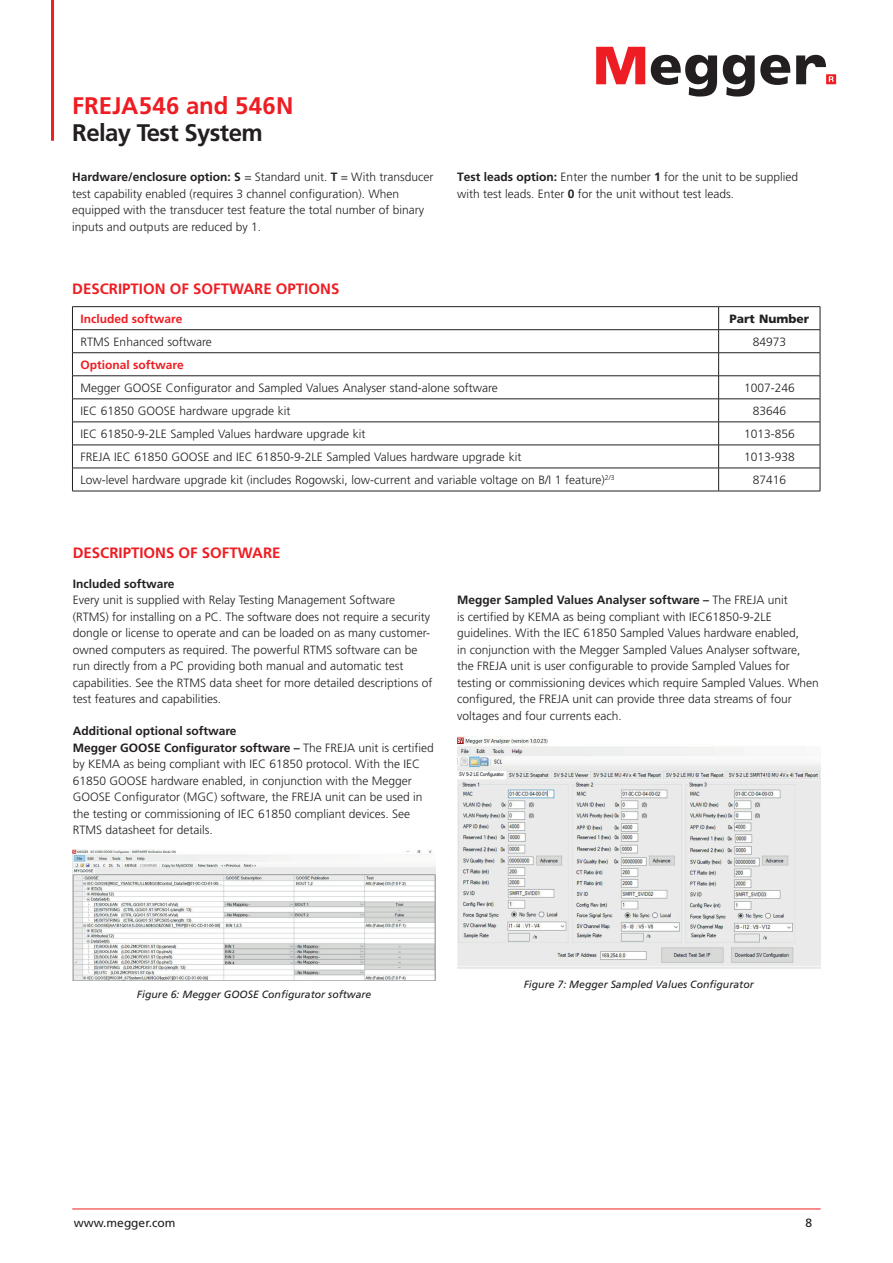
<style>
.page{position:relative;width:893px;height:1263px;background:#fff}
.page>*{position:absolute;margin:0;border:0;box-sizing:border-box;transform-origin:0 0}
.t1{font:700 24px "Frutiger LT Pro";letter-spacing:.005em;color:#ee1d23}
.t2{font:700 24px "Frutiger LT Pro";letter-spacing:-.025em;color:#231f20}
.t3{font:700 15px "Frutiger LT Pro";color:#ee1d23}
.t4{font:300 12px/16.5px "Frutiger LT Pro";color:#231f20}
.t5{font:300 12px/16.5px "Frutiger LT Std";color:#231f20}
.t6{font:700 12px "Frutiger LT Pro";color:#231f20}
.t7{font:700 12px "Frutiger LT Pro";color:#ee1d23}
.t8{font:12px "Frutiger LT Pro";color:#231f20}
.t9{font:900 12px "Frutiger LT Pro";color:#231f20}
.t10{font:italic 10.5px "Frutiger LT Pro";color:#231f20}
.s1{font-family:"Frutiger LT Std";font-weight:700}
.s2{font-weight:700}
</style>
<div class="page">
<svg style="left:596px;top:47px;width:49px;height:37px"></svg>
<svg style="left:651px;top:55px;width:66px;height:42px"></svg>
<svg style="left:723px;top:55px;width:67px;height:42px"></svg>
<svg style="left:796px;top:55px;width:40px;height:29px"></svg>
<hr style="left:51px;top:0;width:3px;height:141px;background:#ee1d23">
<hr style="left:72px;top:1209px;width:749px;height:1px;background:#ee1d23">
<svg style="left:73px;top:307px;width:747px;height:184px"></svg>
<hr style="left:72px;top:306px;width:647px;height:1px;background:#231f20">
<hr style="left:719px;top:306px;width:101px;height:1px;background:#231f20">
<hr style="left:72px;top:329px;width:647px;height:1px;background:#231f20">
<hr style="left:719px;top:329px;width:101px;height:1px;background:#231f20">
<hr style="left:72px;top:352px;width:647px;height:1px;background:#231f20">
<hr style="left:719px;top:352px;width:101px;height:1px;background:#231f20">
<hr style="left:72px;top:375px;width:647px;height:1px;background:#231f20">
<hr style="left:719px;top:375px;width:101px;height:1px;background:#231f20">
<hr style="left:72px;top:399px;width:647px;height:1px;background:#231f20">
<hr style="left:719px;top:399px;width:101px;height:1px;background:#231f20">
<hr style="left:72px;top:422px;width:647px;height:1px;background:#231f20">
<hr style="left:719px;top:422px;width:101px;height:1px;background:#231f20">
<hr style="left:72px;top:445px;width:647px;height:1px;background:#231f20">
<hr style="left:719px;top:445px;width:101px;height:1px;background:#231f20">
<hr style="left:72px;top:468px;width:647px;height:1px;background:#231f20">
<svg style="left:72px;top:307px;width:1px;height:184px"></svg>
<hr style="left:719px;top:468px;width:101px;height:1px;background:#231f20">
<svg style="left:718px;top:307px;width:1px;height:184px"></svg>
<svg style="left:820px;top:307px;width:1px;height:184px"></svg>
<hr style="left:72px;top:491px;width:647px;height:1px;background:#231f20">
<hr style="left:719px;top:491px;width:101px;height:1px;background:#231f20">
<img style="left:73px;top:849px;width:362px;height:131px">
<img style="left:457px;top:737px;width:363px;height:231px">
<h1 class="t1" style="left:72px;top:91px;width:223px">FREJA546 and 546N</h1>
<h1 class="t2" style="left:72px;top:118px;width:192px">Relay Test System</h1>
<p class="t4" style="left:72px;top:169px;width:363px"><span class="s1">Hardware/enclosure option:</span> <span class="s2">S</span> = Standard unit. <span class="s2">T</span> = With transducer test capability enabled (requires 3 channel configuration). When equipped with the transducer test feature the total number of binary inputs and outputs are reduced by 1.</p>
<p class="t4" style="left:457px;top:169px;width:342px"><span class="s2">Test leads option:</span> Enter the number <span class="s2">1</span> for the unit to be supplied with test leads. Enter <span class="s2">0</span> for the unit without test leads.</p>
<p class="t3" style="left:72px;top:280px;width:269px">DESCRIPTION OF SOFTWARE OPTIONS</p>
<p class="t7" style="left:81px;top:311px;width:103px">Included software</p>
<p class="t9" style="left:730px;top:311px;width:81px">Part Number</p>
<p class="t4" style="left:81px;top:333px;width:133px">RTMS Enhanced software</p>
<p class="t4" style="left:753px;top:333px;width:35px">84973</p>
<p class="t7" style="left:81px;top:357px;width:105px">Optional software</p>
<p class="t4" style="left:81px;top:379px;width:419px">Megger GOOSE Configurator and Sampled Values Analyser stand-alone software</p>
<p class="t4" style="left:744px;top:379px;width:52px">1007-246</p>
<p class="t4" style="left:81px;top:402px;width:211px">IEC 61850 GOOSE hardware upgrade kit</p>
<p class="t4" style="left:753px;top:402px;width:35px">83646</p>
<p class="t4" style="left:81px;top:426px;width:286px">IEC 61850-9-2LE Sampled Values hardware upgrade kit</p>
<p class="t4" style="left:744px;top:426px;width:52px">1013-856</p>
<p class="t4" style="left:81px;top:449px;width:442px">FREJA IEC 61850 GOOSE and IEC 61850-9-2LE Sampled Values hardware upgrade kit</p>
<p class="t4" style="left:744px;top:449px;width:52px">1013-938</p>
<p class="t4" style="left:81px;top:472px;width:535px">Low-level hardware upgrade kit (includes Rogowski, low-current and variable voltage on B/I 1 feature)<sup>2/3</sup></p>
<p class="t4" style="left:753px;top:472px;width:35px">87416</p>
<p class="t3" style="left:73px;top:544px;width:209px">DESCRIPTIONS OF SOFTWARE</p>
<p class="t6" style="left:73px;top:577px;width:103px">Included software</p>
<p class="t5" style="left:73px;top:592px;width:361px">Every unit is supplied with Relay Testing Management Software (RTMS) for installing on a PC. The software does not require a security dongle or license to operate and can be loaded on as many customer&shy;owned computers as required. The powerful RTMS software can be run directly from a PC providing both manual and automatic test capabilities. See the RTMS data sheet for more detailed descriptions of test features and capabilities.</p>
<p class="t6" style="left:73px;top:724px;width:165px">Additional optional software</p>
<p class="t5" style="left:73px;top:739px;width:363px"><span class="s2">Megger GOOSE Configurator software –</span> The FREJA unit is certified by KEMA as being compliant with IEC 61850 protocol. With the IEC 61850 GOOSE hardware enabled, in conjunction with the Megger GOOSE Configurator (MGC) software, the FREJA unit can be used in the testing or commissioning of IEC 61850 compliant devices. See RTMS datasheet for details.</p>
<p class="t4" style="left:457px;top:592px;width:363px"><span class="s2">Megger Sampled Values Analyser software –</span> The FREJA unit<br>is certified by KEMA as being compliant with IEC61850-9-2LE guidelines. With the IEC 61850 Sampled Values hardware enabled,<br>in conjunction with the Megger Sampled Values Analyser software, the FREJA unit is user configurable to provide Sampled Values for testing or commissioning devices which require Sampled Values. When configured, the FREJA unit can provide three data streams of four voltages and four currents each.</p>
<p class="t10" style="left:137px;top:988px;width:236px">Figure 6: Megger GOOSE Configurator software</p>
<p class="t10" style="left:524px;top:978px;width:232px">Figure 7: Megger Sampled Values Configurator</p>
<p class="t8" style="left:74px;top:1215px;width:103px">www.megger.com</p>
<p class="t8" style="left:805px;top:1215px;width:8px">8</p>
</div>
